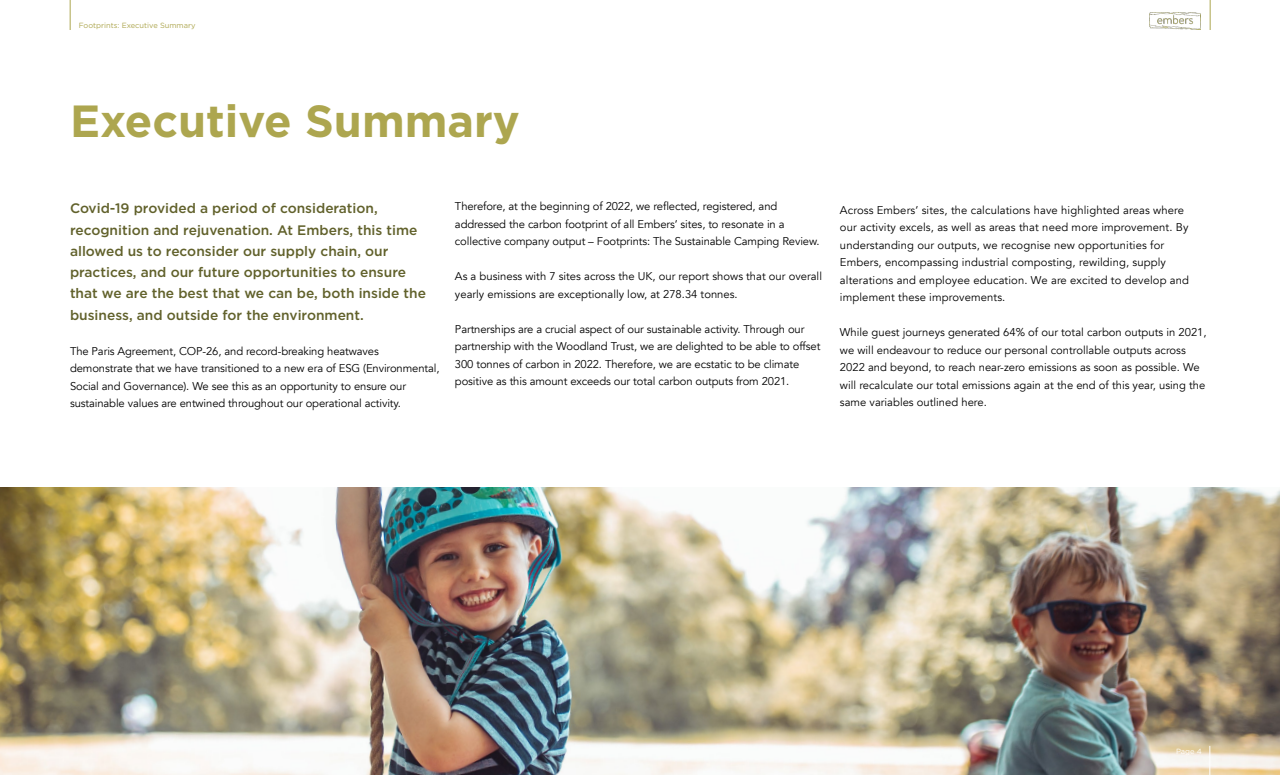
<style>
.page{position:relative;width:1280px;height:775px;background:#fff}
.page>*{position:absolute;margin:0;border:0;box-sizing:border-box;transform-origin:0 0}
.t1{font:700 45px "Gotham";color:#ada64f}
.t2{font:500 13.75px/21.2px "Gotham";color:#61612b}
.t3{font:11.25px/17.5px "Avenir";letter-spacing:-.01em;color:#000}
.t4{font:11.25px/17.5px "Avenir";letter-spacing:.01em;color:#000}
.t5{font:7.5px "Gotham";color:#ada64f}
.t6{font:7.5px "Gotham";color:#fff}
</style>
<div class="page">
<img style="left:0;top:488px;width:1280px;height:287px">
<hr style="left:70px;top:0;width:1px;height:30px;background:#aca64f">
<hr style="left:1210px;top:0;width:1px;height:30px;background:#aca64f">
<img style="left:1150px;top:12px;width:51px;height:18px">
<svg style="left:1210px;top:746px;width:1px;height:29px"></svg>
<p class="t5" style="left:79px;top:20px;width:118px">Footprints: Executive Summary</p>
<h1 class="t1" style="left:70px;top:91px;width:451px">Executive Summary</h1>
<p class="t2" style="left:70px;top:198px;width:358px">Covid-19 provided a period of consideration, recognition and rejuvenation. At Embers, this time allowed us to reconsider our supply chain, our practices, and our future opportunities to ensure that we are the best that we can be, both inside the business, and outside for the environment.</p>
<p class="t3" style="left:70px;top:342px;width:371px">The Paris Agreement, COP-26, and record-breaking heatwaves demonstrate that we have transitioned to a new era of ESG (Environmental, Social and Governance). We see this as an opportunity to ensure our sustainable values are entwined throughout our operational activity.</p>
<p class="t3" style="left:455px;top:198px;width:366px">Therefore, at the beginning of 2022, we reflected, registered, and addressed the carbon footprint of all Embers’ sites, to resonate in a collective company output – Footprints: The Sustainable Camping Review.</p>
<p class="t3" style="left:455px;top:268px;width:369px">As a business with 7 sites across the UK, our report shows that our overall yearly emissions are exceptionally low, at 278.34 tonnes.</p>
<p class="t3" style="left:455px;top:320px;width:367px">Partnerships are a crucial aspect of our sustainable activity. Through our partnership with the Woodland Trust, we are delighted to be able to offset 300 tonnes of carbon in 2022. Therefore, we are ecstatic to be climate positive as this amount exceeds our total carbon outputs from 2021.</p>
<p class="t4" style="left:840px;top:201px;width:351px">Across Embers’ sites, the calculations have highlighted areas where our activity excels, as well as areas that need more improvement. By understanding our outputs, we recognise new opportunities for Embers, encompassing industrial composting, rewilding, supply alterations and employee education. We are excited to develop and implement these improvements.</p>
<p class="t3" style="left:840px;top:324px;width:368px">While guest journeys generated 64% of our total carbon outputs in 2021, we will endeavour to reduce our personal controllable outputs across 2022 and beyond, to reach near-zero emissions as soon as possible. We will recalculate our total emissions again at the end of this year, using the same variables outlined here.</p>
<p class="t6" style="left:1176px;top:746px;width:27px">Page 4</p>
</div>
